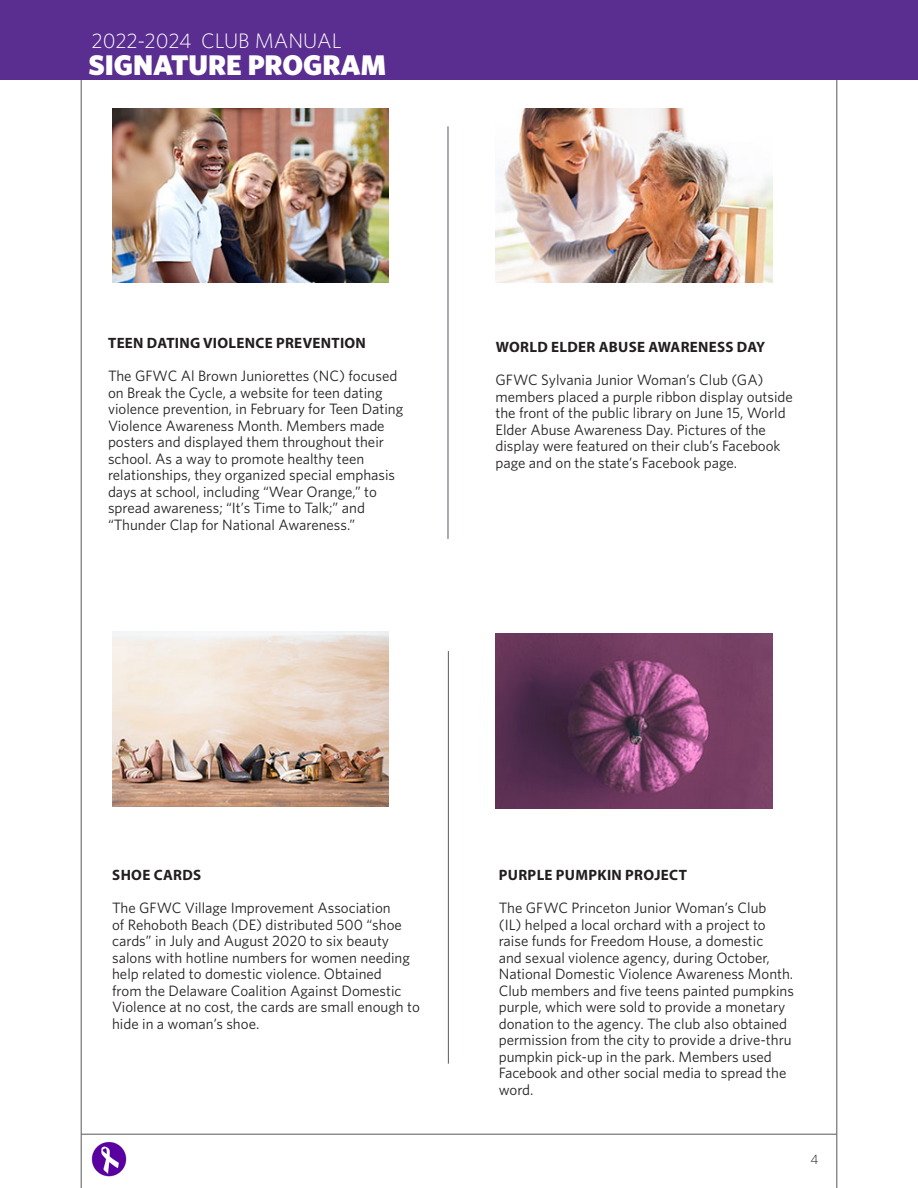
<style>
.page{position:relative;width:918px;height:1188px;background:#fff}
.page>*{position:absolute;margin:0;border:0;box-sizing:border-box;transform-origin:0 0}
.t1{font:900 28.5px "Whitney HTF";color:#fff}
.t2{font:300 21px "Whitney HTF";color:#fff}
.t3{font:15px/16.5px "Whitney HTF";color:#231f20}
.t4{font:700 15px "Myriad Pro";letter-spacing:.02em;color:#231f20}
.t5{font:300 13.5px "Whitney HTF";color:#231f20}
</style>
<div class="page">
<hr style="left:81px;top:1134px;width:756px;height:1px;background:#57585a">
<hr style="left:837px;top:0;width:1px;height:1188px;background:#57585a">
<hr style="left:81px;top:0;width:1px;height:1188px;background:#57585a">
<div style="left:0;top:0;width:918px;height:80px;background:#5a2d90"></div>
<img style="left:91px;top:1141px;width:36px;height:36px">
<img style="left:112px;top:108px;width:277px;height:175px">
<hr style="left:448px;top:126px;width:1px;height:413px;background:#57585a">
<img style="left:496px;top:108px;width:276px;height:175px">
<hr style="left:448px;top:651px;width:1px;height:413px;background:#57585a">
<img style="left:112px;top:632px;width:277px;height:175px">
<img style="left:496px;top:633px;width:276px;height:175px">
<h2 class="t2" style="left:92px;top:29px;width:252px">2022-2024 CLUB MANUAL</h2>
<h1 class="t1" style="left:89px;top:47px;width:299px">SIGNATURE PROGRAM</h1>
<p class="t4" style="left:108px;top:333px;width:259px">TEEN DATING VIOLENCE PREVENTION</p>
<p class="t3" style="left:108px;top:367px;width:297px">The GFWC Al Brown Juniorettes (NC) focused on Break the Cycle, a website for teen dating violence prevention, in February for Teen Dating Violence Awareness Month. Members made posters and displayed them throughout their school. As a way to promote healthy teen relationships, they organized special emphasis days at school, including “Wear Orange,” to spread awareness; “It’s Time to Talk;” and “Thunder Clap for National Awareness.”</p>
<p class="t4" style="left:496px;top:337px;width:271px">WORLD ELDER ABUSE AWARENESS DAY</p>
<p class="t3" style="left:496px;top:371px;width:299px">GFWC Sylvania Junior Woman’s Club (GA) members placed a purple ribbon display outside the front of the public library on June 15, World Elder Abuse Awareness Day. Pictures of the display were featured on their club’s Facebook page and on the state’s Facebook page.</p>
<p class="t4" style="left:112px;top:866px;width:90px">SHOE CARDS</p>
<p class="t3" style="left:112px;top:900px;width:309px">The GFWC Village Improvement Association<br>of Rehoboth Beach (DE) distributed 500 “shoe cards” in July and August 2020 to six beauty salons with hotline numbers for women needing help related to domestic violence. Obtained<br>from the Delaware Coalition Against Domestic Violence at no cost, the cards are small enough to hide in a woman’s shoe.</p>
<p class="t4" style="left:499px;top:866px;width:190px">PURPLE PUMPKIN PROJECT</p>
<p class="t3" style="left:499px;top:900px;width:297px">The GFWC Princeton Junior Woman’s Club<br>(IL) helped a local orchard with a project to raise funds for Freedom House, a domestic<br>and sexual violence agency, during October, National Domestic Violence Awareness Month.<br>Club members and five teens painted pumpkins purple, which were sold to provide a monetary donation to the agency. The club also obtained permission from the city to provide a drive-thru pumpkin pick-up in the park. Members used Facebook and other social media to spread the word.</p>
<p class="t5" style="left:811px;top:1152px;width:10px">4</p>
</div>
